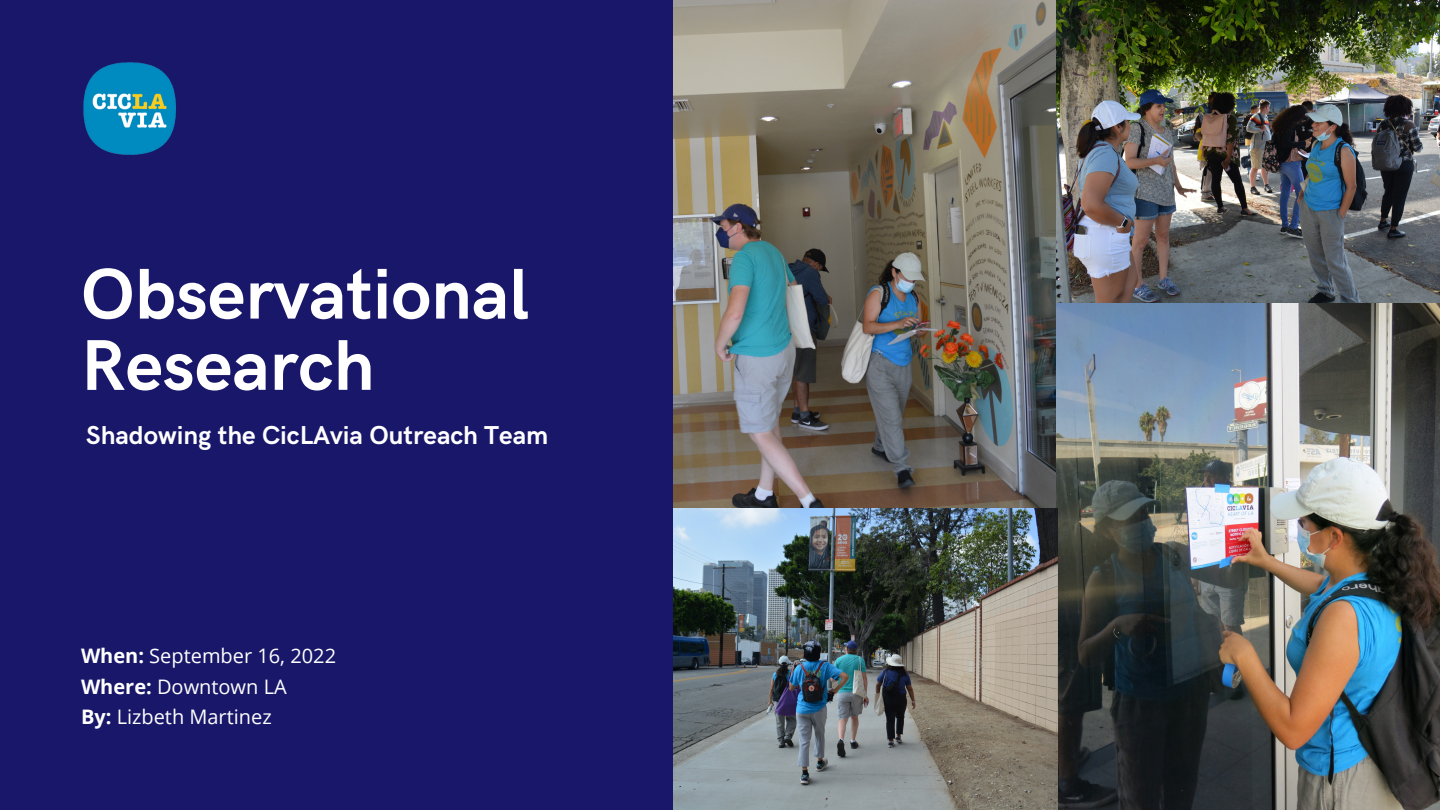
<style>
.page{position:relative;width:1440px;height:810px;background:#191769}
.page>*{position:absolute;margin:0;border:0;box-sizing:border-box;transform-origin:0 0}
.t1{font:700 72px/71.2px "HK Grotesk";color:#fff}
.t2{font:700 26px "HK Grotesk";color:#fff}
.t3{font:20px/30.8px "Open Sans";color:#fff}
.s1{font-weight:700}
</style>
<div class="page">
<img style="left:674px;top:0;width:766px;height:810px">
<img style="left:83px;top:62px;width:93px;height:93px">
<h1 class="t1" style="left:81px;top:261px;width:450px">Observational<br>Research</h1>
<h2 class="t2" style="left:86px;top:421px;width:464px">Shadowing the CicLAvia Outreach Team</h2>
<p class="t3" style="left:81px;top:640px;width:257px"><span class="s1">When:</span> September 16, 2022<br><span class="s1">Where:</span> Downtown LA<br><span class="s1">By:</span> Lizbeth Martinez</p>
</div>
